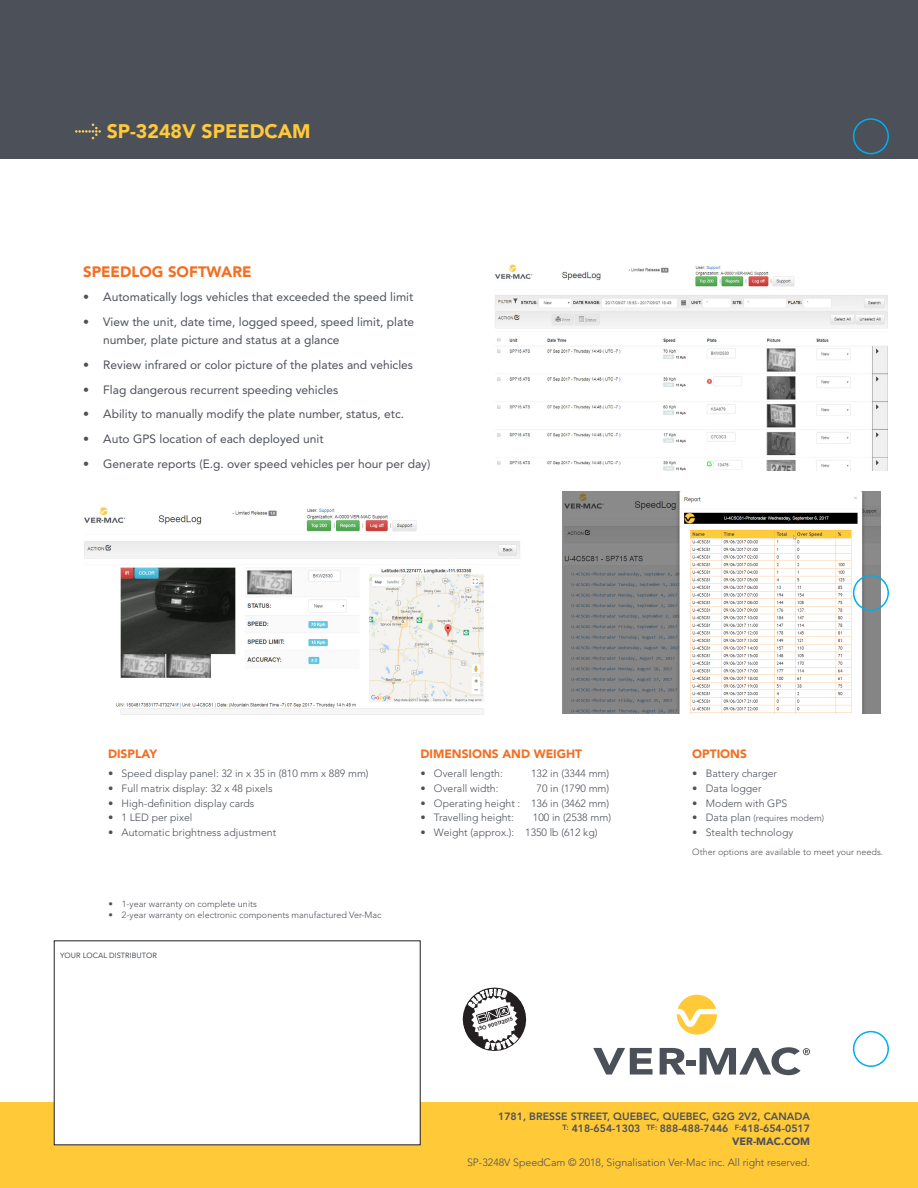
<style>
.page{position:relative;width:918px;height:1188px;background:#fff}
.page>*{position:absolute;margin:0;border:0;box-sizing:border-box;transform-origin:0 0}
.SKU_VERSO_HAUT{font:900 19.5px "Avenir LT Std";color:#ffc938}
.TITRE_ORANGE_10_PT{font:900 15px "Avenir LT Std";color:#f36e21}
.t1{font:12px/18px "Avenir LT Std";color:#4c5159}
.TITRE_SPECS__VERSO{font:900 12px "Avenir LT Std";color:#f36e21}
.ALL_RIGHTS_RESERVED{font:300 10.5px "Avenir LT Std";color:#4c5159}
.t2{font:800 10.5px/12.6px "Avenir LT Std";color:#4c5159;text-align:right}
.t3{font:300 9px "Avenir LT Std";color:#4c5159}
.DESCRIPTION_-_MINI{font:300 9px "Avenir LT Std";color:#52555b}
.t4{font:7.5px "Avenir LT Std";color:#4c5159}
.t5{font:600 5.25px "Avant Garde";color:#231f20}
.s1{font-size:10.5px}
.s2{font-weight:900}
</style>
<div class="page">
<div style="left:0;top:0;width:918px;height:159px;background:#4c5159"></div>
<div style="left:0;top:1102px;width:918px;height:86px;background:#ffc938"></div>
<div style="left:54px;top:941px;width:366px;height:204px;background:#fff"></div>
<svg style="left:75px;top:124px;width:26px;height:15px"></svg>
<svg style="left:593px;top:1048px;width:60px;height:27px"></svg>
<svg style="left:660px;top:1048px;width:26px;height:27px"></svg>
<div style="left:686px;top:1060px;width:9px;height:6px;background:#4c5159"></div>
<svg style="left:677px;top:995px;width:40px;height:40px"></svg>
<svg style="left:700px;top:1047px;width:110px;height:28px"></svg>
<img style="left:495px;top:264px;width:393px;height:206px">
<img style="left:84px;top:507px;width:436px;height:208px">
<img style="left:562px;top:491px;width:318px;height:222px">
<div style="left:853px;top:575px;width:36px;height:36px;border:2px solid #00aeef;border-radius:50%"></div>
<div style="left:853px;top:1031px;width:36px;height:36px;border:2px solid #00aeef;border-radius:50%"></div>
<div style="left:853px;top:118px;width:36px;height:36px;border:2px solid #00aeef;border-radius:50%"></div>
<svg style="left:462px;top:987px;width:65px;height:64px"></svg>
<p class="SKU_VERSO_HAUT" style="left:107px;top:120px;width:205px">SP-3248V SPEEDCAM</p>
<p class="TITRE_ORANGE_10_PT" style="left:83px;top:263px;width:170px">SPEEDLOG SOFTWARE</p>
<p class="t1" style="left:83px;top:288px;width:332px">• Automatically logs vehicles that exceeded the speed limit</p>
<p class="t1" style="left:103px;top:313px;width:312px;text-indent:-20px">• View the unit, date time, logged speed, speed limit, plate number, plate picture and status at a glance</p>
<p class="t1" style="left:83px;top:356px;width:331px">• Review infrared or color picture of the plates and vehicles</p>
<p class="t1" style="left:83px;top:381px;width:257px">• Flag dangerous recurrent speeding vehicles</p>
<p class="t1" style="left:83px;top:405px;width:323px">• Ability to manually modify the plate number, status, etc.</p>
<p class="t1" style="left:83px;top:430px;width:242px">• Auto GPS location of each deployed unit</p>
<p class="t1" style="left:83px;top:455px;width:349px">• Generate reports (E.g. over speed vehicles per hour per day)</p>
<p class="TITRE_SPECS__VERSO" style="left:108px;top:746px;width:51px">DISPLAY</p>
<p class="ALL_RIGHTS_RESERVED" style="left:108px;top:767px;width:262px">• Speed display panel: 32 in x 35 in (810 mm x 889 mm)</p>
<p class="ALL_RIGHTS_RESERVED" style="left:108px;top:782px;width:166px">• Full matrix display: 32 x 48 pixels</p>
<p class="ALL_RIGHTS_RESERVED" style="left:108px;top:797px;width:148px">• High-definition display cards</p>
<p class="ALL_RIGHTS_RESERVED" style="left:108px;top:812px;width:86px">• 1 LED per pixel</p>
<p class="ALL_RIGHTS_RESERVED" style="left:108px;top:826px;width:170px">• Automatic brightness adjustment</p>
<p class="t3" style="left:108px;top:898px;width:150px">• 1-year warranty on complete units</p>
<p class="t3" style="left:108px;top:909px;width:275px">• 2-year warranty on electronic components manufactured Ver-Mac</p>
<p class="t4" style="left:60px;top:951px;width:98px">YOUR LOCAL DISTRIBUTOR</p>
<p class="TITRE_SPECS__VERSO" style="left:420px;top:746px;width:163px">DIMENSIONS AND WEIGHT</p>
<p class="ALL_RIGHTS_RESERVED" style="left:420px;top:767px;width:84px">• Overall length:</p>
<p class="ALL_RIGHTS_RESERVED" style="left:531px;top:767px;width:80px">132 in (3344 mm)</p>
<p class="ALL_RIGHTS_RESERVED" style="left:420px;top:782px;width:80px">• Overall width:</p>
<p class="ALL_RIGHTS_RESERVED" style="left:537px;top:782px;width:74px">70 in (1790 mm)</p>
<p class="ALL_RIGHTS_RESERVED" style="left:420px;top:797px;width:190px">• Operating height : 136 in (3462 mm)</p>
<p class="ALL_RIGHTS_RESERVED" style="left:420px;top:812px;width:95px">• Travelling height:</p>
<p class="ALL_RIGHTS_RESERVED" style="left:533px;top:812px;width:80px">100 in (2538 mm)</p>
<p class="ALL_RIGHTS_RESERVED" style="left:420px;top:826px;width:179px">• Weight (approx.): 1350 lb (612 kg)</p>
<p class="t5" style="left:477px;top:1026px;width:38px;rotate:-17deg">ISO 9001 2015</p>
<p class="TITRE_SPECS__VERSO" style="left:692px;top:746px;width:56px">OPTIONS</p>
<p class="ALL_RIGHTS_RESERVED" style="left:692px;top:767px;width:86px">• Battery charger</p>
<p class="ALL_RIGHTS_RESERVED" style="left:692px;top:782px;width:71px">• Data logger</p>
<p class="ALL_RIGHTS_RESERVED" style="left:692px;top:797px;width:97px">• Modem with GPS</p>
<p class="t3" style="left:692px;top:813px;width:133px"><span class="s1">• Data plan</span> (requires modem)</p>
<p class="ALL_RIGHTS_RESERVED" style="left:692px;top:826px;width:103px">• Stealth technology</p>
<p class="DESCRIPTION_-_MINI" style="left:692px;top:846px;width:192px">Other options are available to meet your needs.</p>
<p class="t2" style="left:498px;top:1110px;width:313px">1781, BRESSE STREET, QUEBEC, QUEBEC, G2G 2V2, CANADA<br><sup>T:</sup> 418-654-1303 <sup>TF:</sup> 888-488-7446 <sup>F:</sup>418-654-0517<br><span class="s2">VER-MAC.COM</span></p>
<p class="ALL_RIGHTS_RESERVED" style="left:467px;top:1156px;width:344px">SP-3248V SpeedCam © 2018, Signalisation Ver-Mac inc. All right reserved.</p>
</div>
